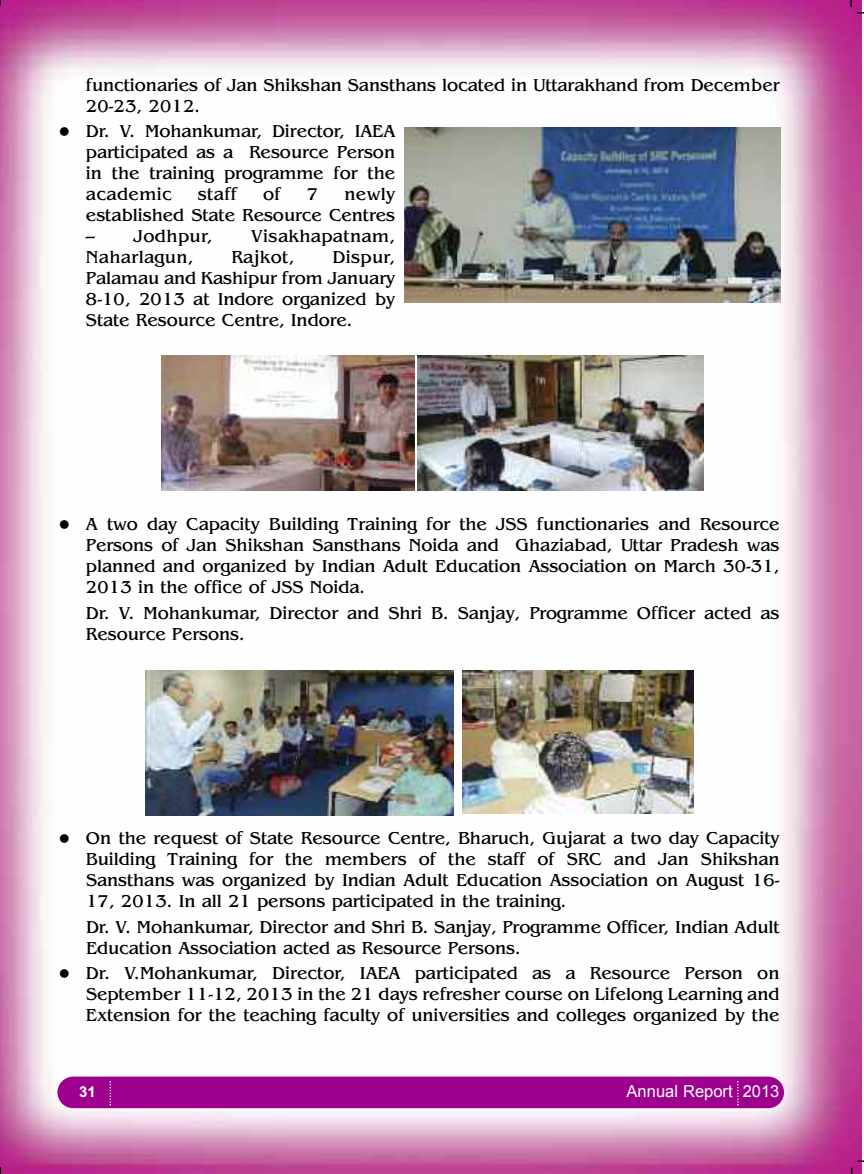
<style>
.page{position:relative;width:864px;height:1174px;background:#fff}
.page>*{position:absolute;margin:0;border:0;box-sizing:border-box;transform-origin:0 0}
.t1{font:18px/21px "Bangkok";color:#000;text-align:justify}
.t2{font:18px "Bangkok";letter-spacing:.025em;color:#000}
.t3{font:16.5px "Arial";color:#fff}
.t4{font:700 15px "Arial";color:#fff}
</style>
<div class="page">
<img style="left:0;top:0;width:860px;height:1174px">
<svg style="left:857px;top:12px;width:6px;height:2px"></svg>
<svg style="left:850px;top:1160px;width:13px;height:14px"></svg>
<img style="left:404px;top:127px;width:375px;height:175px">
<img style="left:417px;top:355px;width:286px;height:135px">
<img style="left:162px;top:355px;width:252px;height:135px">
<img style="left:462px;top:671px;width:231px;height:143px">
<img style="left:145px;top:670px;width:308px;height:146px">
<div style="left:57px;top:1076px;width:726px;height:32px;background:#9d008d;border-radius:16px"></div>
<svg style="left:109px;top:1081px;width:2px;height:24px"></svg>
<svg style="left:737px;top:1081px;width:1px;height:24px"></svg>
<p class="t1" style="left:86px;top:74px;width:694px">functionaries of Jan Shikshan Sansthans located in Uttarakhand from December<br>20-23, 2012.</p>
<p class="t1" style="left:86px;top:120px;width:310px;text-indent:-27px">● Dr. V. Mohankumar, Director, IAEA participated as a Resource Person in the training programme for the academic</p>
<p class="t1" style="left:198px;top:183px;width:41px">staff</p>
<p class="t1" style="left:263px;top:183px;width:19px">of</p>
<p class="t1" style="left:306px;top:183px;width:13px">7</p>
<p class="t1" style="left:86px;top:183px;width:310px;text-align:right">newly<br>established State Resource Centres</p>
<p class="t2" style="left:86px;top:225px;width:128px">– Jodhpur,</p>
<p class="t2" style="left:251px;top:225px;width:145px">Visakhapatnam,</p>
<p class="t2" style="left:86px;top:246px;width:109px">Naharlagun,</p>
<p class="t1" style="left:231px;top:246px;width:65px">Rajkot,</p>
<p class="t1" style="left:86px;top:246px;width:310px;text-indent:246px">Dispur, Palamau and Kashipur from January 8-10, 2013 at Indore organized by State Resource Centre, Indore.</p>
<p class="t1" style="left:86px;top:513px;width:694px;text-indent:-27px">● A two day Capacity Building Training for the JSS functionaries and Resource Persons of Jan Shikshan Sansthans Noida and Ghaziabad, Uttar Pradesh was planned and organized by Indian Adult Education Association on March 30-31, 2013 in the office of JSS Noida.</p>
<p class="t1" style="left:86px;top:602px;width:694px">Dr. V. Mohankumar, Director and Shri B. Sanjay, Programme Officer acted as<br>Resource Persons.</p>
<p class="t1" style="left:86px;top:827px;width:694px;text-indent:-27px">● On the request of State Resource Centre, Bharuch, Gujarat a two day Capacity Building Training for the members of the staff of SRC and Jan Shikshan Sansthans was organized by Indian Adult Education Association on August 16- 17, 2013. In all 21 persons participated in the training.</p>
<p class="t1" style="left:86px;top:915px;width:694px">Dr. V. Mohankumar, Director and Shri B. Sanjay, Programme Officer, Indian Adult<br>Education Association acted as Resource Persons.</p>
<p class="t1" style="left:86px;top:962px;width:694px;text-indent:-27px">● Dr. V.Mohankumar, Director, IAEA participated as a Resource Person on September 11-12, 2013 in the 21 days refresher course on Lifelong Learning and Extension for the teaching faculty of universities and colleges organized by the</p>
<p class="t4" style="left:79px;top:1083px;width:18px">31</p>
<p class="t3" style="left:626px;top:1081px;width:154px">Annual Report 2013</p>
</div>
